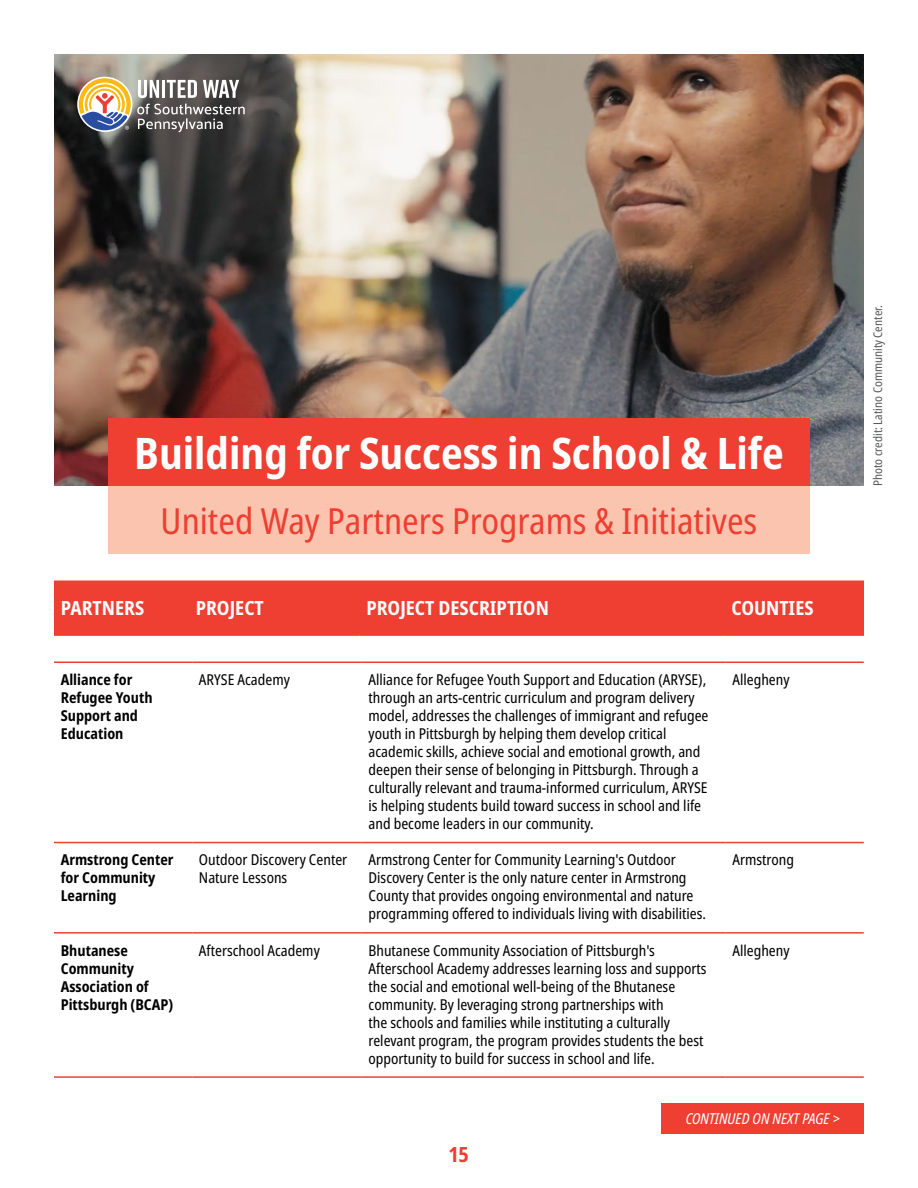
<style>
.page{position:relative;width:918px;height:1188px;background:#fff}
.page>*{position:absolute;margin:0;border:0;box-sizing:border-box;transform-origin:0 0}
.t1{font:700 43.5px "Noto Sans Condensed";color:#fff}
.t2{font:36px "Noto Sans Condensed";color:#ef3e32}
.t3{font:700 21px "Noto Sans Condensed";color:#ef3e32}
.t4{font:700 19.5px "Noto Sans Condensed";color:#fff}
.t5{font:15px/18px "Noto Sans Condensed";color:#000}
.t6{font:700 15px/18px "Noto Sans Condensed";color:#000}
.t7{font:italic 15px "Noto Sans Condensed";color:#fff}
.t8{font:12px "Noto Sans Condensed";color:#58595b}
</style>
<div class="page">
<img style="left:54px;top:54px;width:810px;height:432px">
<div style="left:108px;top:476px;width:702px;height:78px;background:#fbc4af"></div>
<div style="left:662px;top:1104px;width:202px;height:30px;background:#ef3e32"></div>
<div style="left:108px;top:418px;width:702px;height:68px;background:#ef3e32"></div>
<hr style="left:54px;top:662px;width:138px;height:1px;background:#ef3e32">
<hr style="left:192px;top:662px;width:170px;height:1px;background:#ef3e32">
<hr style="left:362px;top:662px;width:364px;height:1px;background:#ef3e32">
<hr style="left:726px;top:662px;width:138px;height:1px;background:#ef3e32">
<hr style="left:54px;top:842px;width:138px;height:1px;background:#ef3e32">
<hr style="left:192px;top:842px;width:170px;height:1px;background:#ef3e32">
<hr style="left:362px;top:842px;width:364px;height:1px;background:#ef3e32">
<hr style="left:54px;top:932px;width:138px;height:2px;background:#ef3e32">
<hr style="left:192px;top:932px;width:170px;height:2px;background:#ef3e32">
<hr style="left:362px;top:932px;width:364px;height:2px;background:#ef3e32">
<hr style="left:54px;top:1076px;width:138px;height:2px;background:#ef3e32">
<hr style="left:192px;top:1076px;width:170px;height:2px;background:#ef3e32">
<hr style="left:362px;top:1076px;width:364px;height:2px;background:#ef3e32">
<hr style="left:726px;top:842px;width:138px;height:1px;background:#ef3e32">
<hr style="left:726px;top:932px;width:138px;height:2px;background:#ef3e32">
<hr style="left:726px;top:1076px;width:138px;height:2px;background:#ef3e32">
<div style="left:54px;top:580px;width:810px;height:54px;background:#ef3e32"></div>
<hr style="left:54px;top:634px;width:135px;height:2px;background:#ef3e32">
<hr style="left:189px;top:634px;width:171px;height:2px;background:#ef3e32">
<hr style="left:360px;top:634px;width:365px;height:2px;background:#ef3e32">
<hr style="left:725px;top:634px;width:139px;height:2px;background:#ef3e32">
<svg style="left:138px;top:80px;width:21px;height:18px"></svg>
<hr style="left:162px;top:80px;width:3px;height:18px;background:#fff">
<svg style="left:167px;top:80px;width:30px;height:18px"></svg>
<svg style="left:203px;top:80px;width:36px;height:18px"></svg>
<svg style="left:77px;top:77px;width:55px;height:55px"></svg>
<svg style="left:79px;top:78px;width:52px;height:52px"></svg>
<svg style="left:137px;top:104px;width:108px;height:28px;background:#6a6867"></svg>
<h1 class="t1" style="left:134px;top:422px;width:651px">Building for Success in School &amp; Life</h1>
<h2 class="t2" style="left:161px;top:496px;width:598px">United Way Partners Programs &amp; Initiatives</h2>
<h3 class="t4" style="left:61px;top:594px;width:85px">PARTNERS</h3>
<h3 class="t4" style="left:196px;top:594px;width:70px">PROJECT</h3>
<h3 class="t4" style="left:366px;top:594px;width:184px">PROJECT DESCRIPTION</h3>
<h3 class="t4" style="left:731px;top:594px;width:84px">COUNTIES</h3>
<p class="t6" style="left:61px;top:671px;width:93px">Alliance for<br>Refugee Youth<br>Support and<br>Education</p>
<p class="t5" style="left:199px;top:671px;width:92px">ARYSE Academy</p>
<p class="t5" style="left:369px;top:671px;width:342px">Alliance for Refugee Youth Support and Education (ARYSE), through an arts-centric curriculum and program delivery model, addresses the challenges of immigrant and refugee youth in Pittsburgh by helping them develop critical academic skills, achieve social and emotional growth, and deepen their sense of belonging in Pittsburgh. Through a culturally relevant and trauma-informed curriculum, ARYSE is helping students build toward success in school and life and become leaders in our community.</p>
<p class="t5" style="left:733px;top:671px;width:59px">Allegheny</p>
<p class="t6" style="left:61px;top:851px;width:114px">Armstrong Center for Community<br>Learning</p>
<p class="t5" style="left:199px;top:851px;width:150px">Outdoor Discovery Center<br>Nature Lessons</p>
<p class="t5" style="left:369px;top:851px;width:339px">Armstrong Center for Community Learning's Outdoor Discovery Center is the only nature center in Armstrong County that provides ongoing environmental and nature programming offered to individuals living with disabilities.</p>
<p class="t5" style="left:733px;top:851px;width:63px">Armstrong</p>
<p class="t6" style="left:61px;top:941px;width:114px">Bhutanese<br>Community<br>Association of<br>Pittsburgh (BCAP)</p>
<p class="t5" style="left:199px;top:942px;width:122px">Afterschool Academy</p>
<p class="t5" style="left:369px;top:942px;width:340px">Bhutanese Community Association of Pittsburgh's Afterschool Academy addresses learning loss and supports the social and emotional well-being of the Bhutanese community. By leveraging strong partnerships with<br>the schools and families while instituting a culturally relevant program, the program provides students the best opportunity to build for success in school and life.</p>
<p class="t5" style="left:733px;top:942px;width:59px">Allegheny</p>
<h3 class="t3" style="left:449px;top:1140px;width:21px">15</h3>
<p class="t7" style="left:686px;top:1108px;width:156px">CONTINUED ON NEXT PAGE &gt;</p>
<p class="t8" style="left:869px;top:486px;width:182px;rotate:-90deg">Photo credit: Latino Community Center.</p>
</div>
